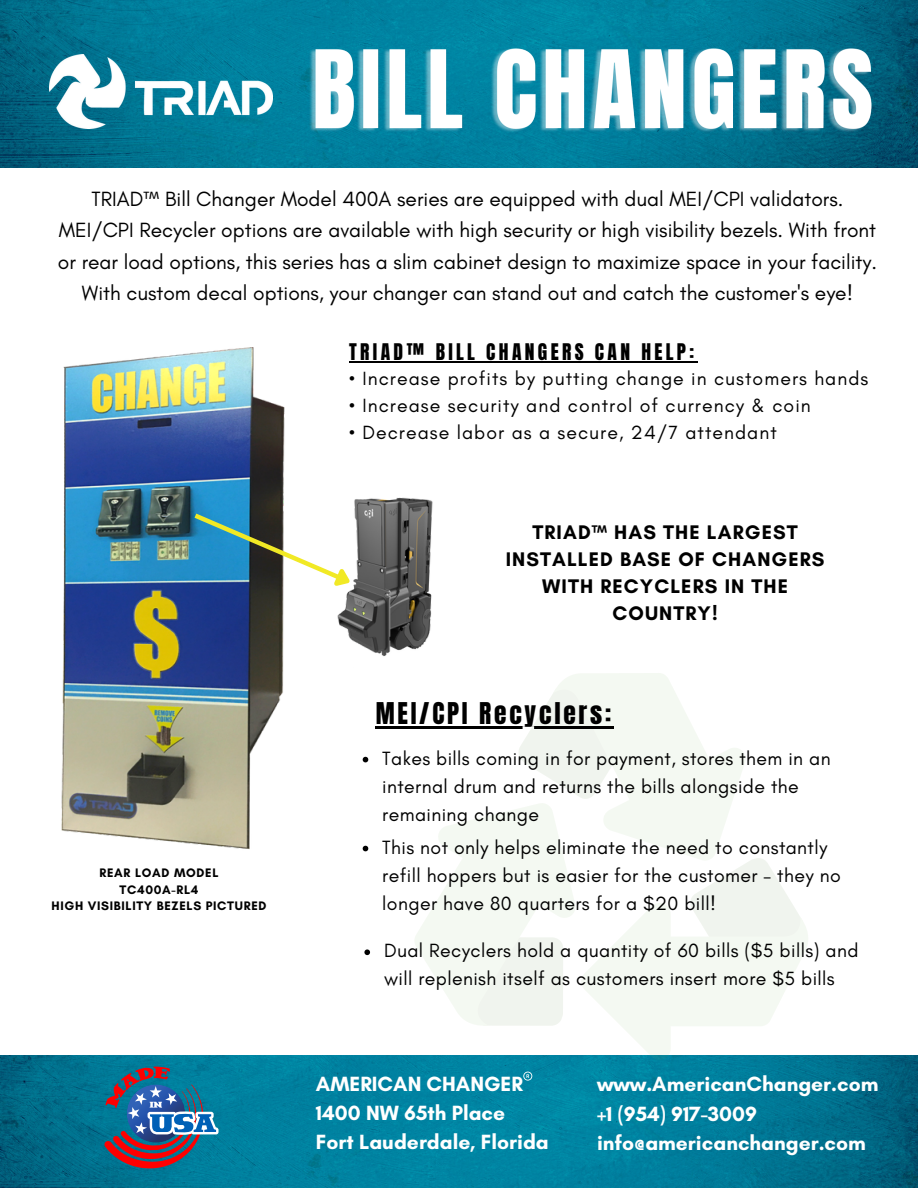
<style>
.page{position:relative;width:918px;height:1188px;background:#fff}
.page>*{position:absolute;margin:0;border:0;box-sizing:border-box;transform-origin:0 0}
.t1{font:25.5px "Anton";letter-spacing:.11em;color:#000}
.t2{font:21px/31.5px "Glacial Indifference";color:#000;text-align:center}
.t3{font:700 21px/29.2px "Glacial Indifference";color:#fff}
.t4{font:700 20.1px/27px "Glacial Indifference";letter-spacing:.055em;color:#000;text-align:center}
.t5{font:19.5px/28.2px "Glacial Indifference";letter-spacing:.02em;color:#000}
.t6{font:19.5px "Glacial Indifference";letter-spacing:.055em;color:#000}
.t7{font:19.5px "Anton";letter-spacing:.17em;color:#000}
.t8{font:700 12.6px/16.8px "Glacial Indifference";letter-spacing:.055em;color:#000;text-align:center}
</style>
<div class="page">
<img style="left:0;top:0;width:918px;height:168px">
<img style="left:50px;top:55px;width:223px;height:74px">
<img style="left:0;top:1056px;width:918px;height:132px">
<svg style="left:104px;top:1066px;width:115px;height:104px;background:#46698a"></svg>
<svg style="left:523px;top:1072px;width:9px;height:9px"></svg>
<svg style="left:414px;top:673px;width:397px;height:387px"></svg>
<img style="left:337px;top:497px;width:156px;height:188px">
<img style="left:61px;top:348px;width:224px;height:501px">
<svg style="left:190px;top:510px;width:169px;height:88px"></svg>
<img style="left:303px;top:21px;width:575px;height:144px">
<hr style="left:349px;top:362px;width:349px;height:1px;background:#000">
<svg style="left:363px;top:757px;width:5px;height:5px"></svg>
<hr style="left:376px;top:727px;width:238px;height:2px;background:#000">
<svg style="left:363px;top:846px;width:5px;height:5px"></svg>
<svg style="left:364px;top:949px;width:6px;height:6px"></svg>
<p class="t2" style="left:58px;top:182px;width:821px">TRIAD™ Bill Changer Model 400A series are equipped with dual MEI/CPI validators.<br>MEI/CPI Recycler options are available with high security or high visibility bezels. With front or rear load options, this series has a slim cabinet design to maximize space in your facility.<br>With custom decal options, your changer can stand out and catch the customer's eye!</p>
<p class="t7" style="left:349px;top:338px;width:347px">TRIAD™ BILL CHANGERS CAN HELP:</p>
<p class="t6" style="left:349px;top:367px;width:521px">• Increase profits by putting change in customers hands</p>
<p class="t6" style="left:349px;top:394px;width:463px">• Increase security and control of currency &amp; coin</p>
<p class="t6" style="left:349px;top:421px;width:429px">• Decrease labor as a secure, 24/7 attendant</p>
<p class="t4" style="left:506px;top:518px;width:320px">TRIAD™ HAS THE LARGEST<br>INSTALLED BASE OF CHANGERS<br>WITH RECYCLERS IN THE<br>COUNTRY!</p>
<h1 class="t1" style="left:376px;top:695px;width:237px">MEI/CPI Recyclers:</h1>
<p class="t8" style="left:52px;top:864px;width:216px">REAR LOAD MODEL<br>TC400A-RL4<br>HIGH VISIBILITY BEZELS PICTURED</p>
<p class="t5" style="left:382px;top:744px;width:450px">Takes bills coming in for payment, stores them in an internal drum and returns the bills alongside the remaining change</p>
<p class="t5" style="left:382px;top:833px;width:460px">This not only helps eliminate the need to constantly refill hoppers but is easier for the customer – they no longer have 80 quarters for a $20 bill!</p>
<p class="t5" style="left:384px;top:936px;width:476px">Dual Recyclers hold a quantity of 60 bills ($5 bills) and will replenish itself as customers insert more $5 bills</p>
<p class="t3" style="left:316px;top:1069px;width:234px">AMERICAN CHANGER<br>1400 NW 65th Place<br>Fort Lauderdale, Florida</p>
<p class="t3" style="left:597px;top:1069px;width:283px">www.AmericanChanger.com</p>
<p class="t3" style="left:597px;top:1100px;width:162px">+1 (954) 917-3009</p>
<p class="t3" style="left:597px;top:1128px;width:270px">info@americanchanger.com</p>
</div>
